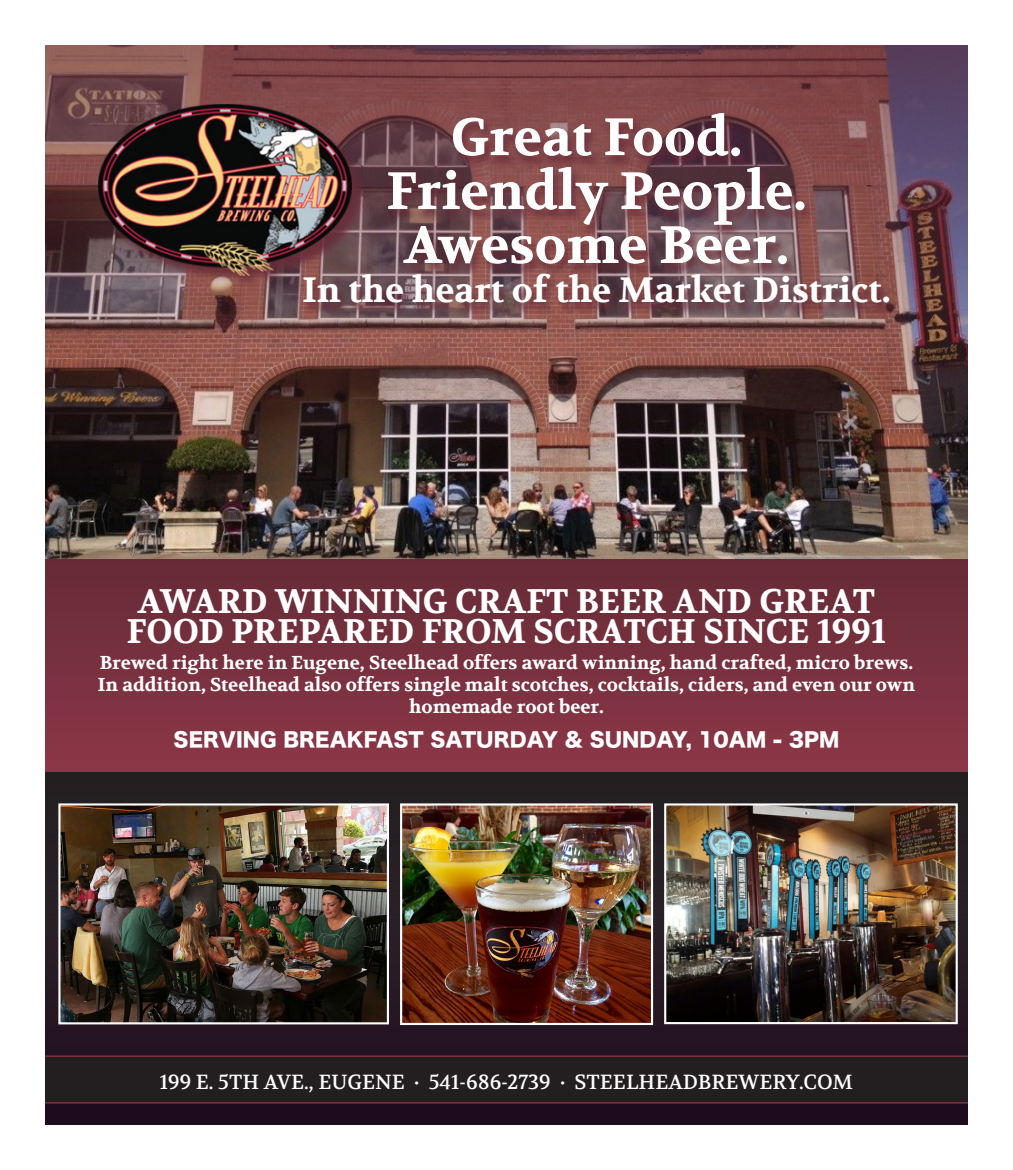
<style>
.page{position:relative;width:1013px;height:1170px;background:#fff}
.page>*{position:absolute;margin:0;border:0;box-sizing:border-box;transform-origin:0 0}
.t1{font:700 52.5px/54px "Volkhov";color:#fff;text-align:center}
.t2{font:700 35px "Volkhov";color:#fff}
.t3{font:700 33.88px/30.5px "Volkhov";color:#fff;text-align:center}
.t4{font:20.38px "Volkhov";color:#fff}
.t5{font:19.75px "Hira Kaku Std W8";color:#fff}
.t6{font:700 18.62px/22.2px "Volkhov";color:#fff;text-align:center}
</style>
<div class="page">
<img style="left:45px;top:45px;width:923px;height:515px">
<div style="left:45px;top:698px;width:923px;height:427px;background:#241521"></div>
<img style="left:403px;top:806px;width:247px;height:216px">
<div style="left:400px;top:803px;width:253px;height:222px;border:2px solid #fff"></div>
<img style="left:61px;top:806px;width:325px;height:215px">
<div style="left:58px;top:803px;width:331px;height:221px;border:2px solid #fff"></div>
<img style="left:667px;top:806px;width:287px;height:215px">
<div style="left:664px;top:803px;width:293px;height:221px;border:2px solid #fff"></div>
<div style="left:45px;top:1056px;width:923px;height:47px;background:#231f20"></div>
<div style="left:45px;top:560px;width:923px;height:211px;background:linear-gradient(to bottom,#662b36,#8c3647)"></div>
<div style="left:299px;top:112px;width:600px;height:205px;background:#672b37;opacity:.71"></div>
<div style="left:100px;top:106px;width:267px;height:185px;background:#672b37;opacity:.87"></div>
<img style="left:98px;top:104px;width:253px;height:172px">
<p class="t1" style="left:386px;top:112px;width:422px">Great Food.<br>Friendly People.<br>Awesome Beer.</p>
<p class="t2" style="left:302px;top:270px;width:589px">In the heart of the Market District.</p>
<p class="t3" style="left:127px;top:587px;width:761px">AWARD WINNING CRAFT BEER AND GREAT<br>FOOD PREPARED FROM SCRATCH SINCE 1991</p>
<p class="t6" style="left:98px;top:652px;width:818px">Brewed right here in Eugene, Steelhead offers award winning, hand crafted, micro brews.<br>In addition, Steelhead also offers single malt scotches, cocktails, ciders, and even our own homemade root beer.</p>
<p class="t5" style="left:174px;top:728px;width:667px">SERVING BREAKFAST SATURDAY &amp; SUNDAY, 10AM - 3PM</p>
<p class="t4" style="left:160px;top:1069px;width:694px">199 E. 5TH AVE., EUGENE · 541-686-2739 · STEELHEADBREWERY.COM</p>
</div>
